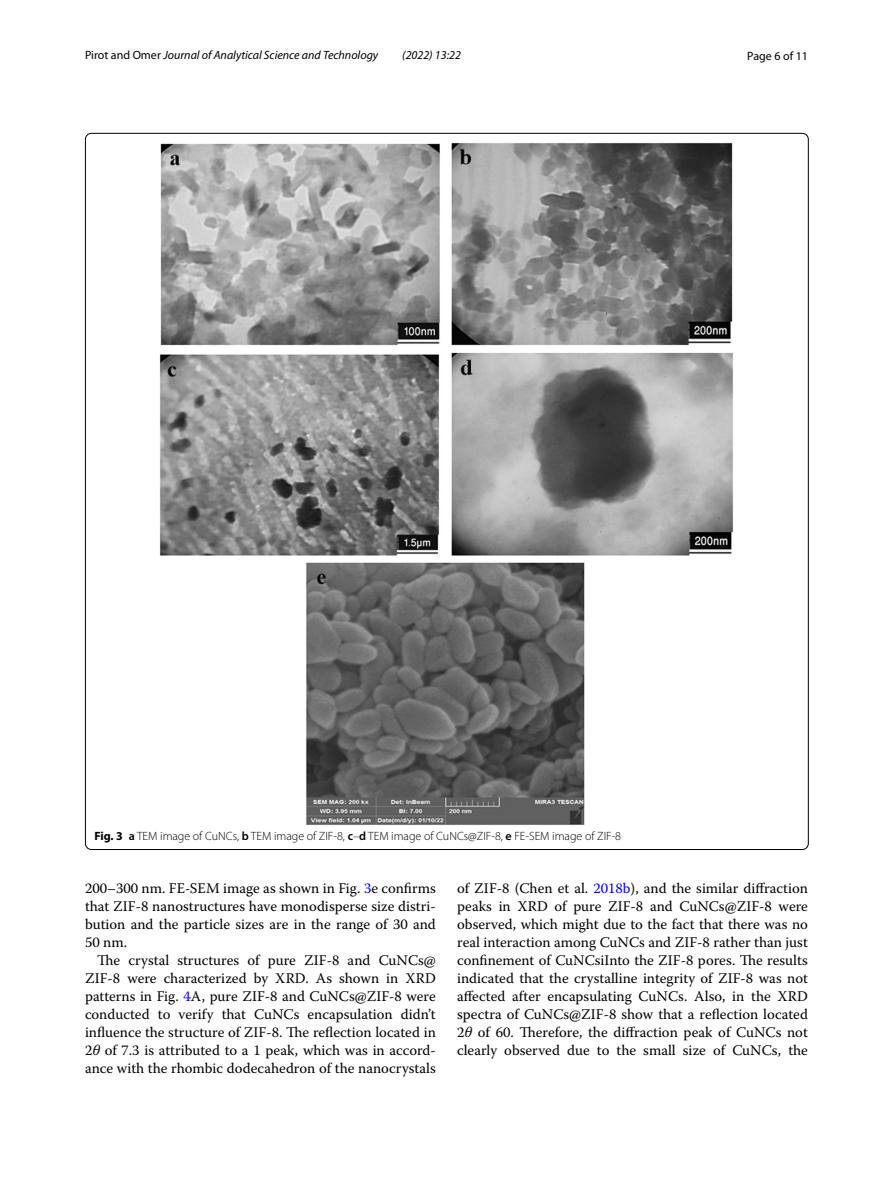
<style>
.page{position:relative;width:893px;height:1187px;background:#fff}
.page>*{position:absolute;margin:0;border:0;box-sizing:border-box;transform-origin:0 0}
.t1{font:14.7px/18px "Warnock Pro";color:#000;text-align:justify}
.t2{font:300 12px "Myriad Pro";color:#000}
.t3{font:italic 12px "Myriad Pro";color:#000}
.t4{font:12px "Myriad Pro";color:#000}
.s1{font-style:normal}
.s2{font-weight:700}
.s3{font-weight:600}
.s4{color:#00f}
.s5{font-style:italic}
</style>
<div class="page">
<img style="left:160px;top:142px;width:573px;height:683px">
<p class="t3" style="left:85px;top:48px;width:295px"><span class="s1">Pirot and Omer</span> Journal of Analytical Science and Technology</p>
<p class="t3" style="left:402px;top:48px;width:60px">(2022) 13:22</p>
<p class="t4" style="left:747px;top:48px;width:62px">Page 6 of 11</p>
<p class="t2" style="left:94px;top:829px;width:528px"><span class="s2">Fig. 3</span> <span class="s3">a</span> TEM image of CuNCs, <span class="s3">b</span> TEM image of ZIF-8, <span class="s3">c</span>–<span class="s3">d</span> TEM image of CuNCs@ZIF-8, <span class="s3">e</span> FE-SEM image of ZIF-8</p>
<p class="t1" style="left:85px;top:879px;width:352px">200–300 nm. FE-SEM image as shown in Fig. <span class="s4">3</span>e confirms that ZIF-8 nanostructures have monodisperse size distri&shy;bution and the particle sizes are in the range of 30 and 50 nm.</p>
<p class="t1" style="left:85px;top:951px;width:352px;text-indent:12px">The crystal structures of pure ZIF-8 and CuNCs@ ZIF-8 were characterized by XRD. As shown in XRD patterns in Fig. <span class="s4">4</span>A, pure ZIF-8 and CuNCs@ZIF-8 were conducted to verify that CuNCs encapsulation didn’t influence the structure of ZIF-8. The reflection located in 2<span class="s5">θ</span> of 7.3 is attributed to a 1 peak, which was in accord&shy;ance with the rhombic dodecahedron of the nanocrystals</p>
<p class="t1" style="left:457px;top:879px;width:352px">of ZIF-8 (Chen et al. <span class="s4">2018b</span>), and the similar diffraction peaks in XRD of pure ZIF-8 and CuNCs@ZIF-8 were observed, which might due to the fact that there was no real interaction among CuNCs and ZIF-8 rather than just confinement of CuNCsiInto the ZIF-8 pores. The results indicated that the crystalline integrity of ZIF-8 was not affected after encapsulating CuNCs. Also, in the XRD spectra of CuNCs@ZIF-8 show that a reflection located 2<span class="s5">θ</span> of 60. Therefore, the diffraction peak of CuNCs not clearly observed due to the small size of CuNCs, the</p>
</div>
